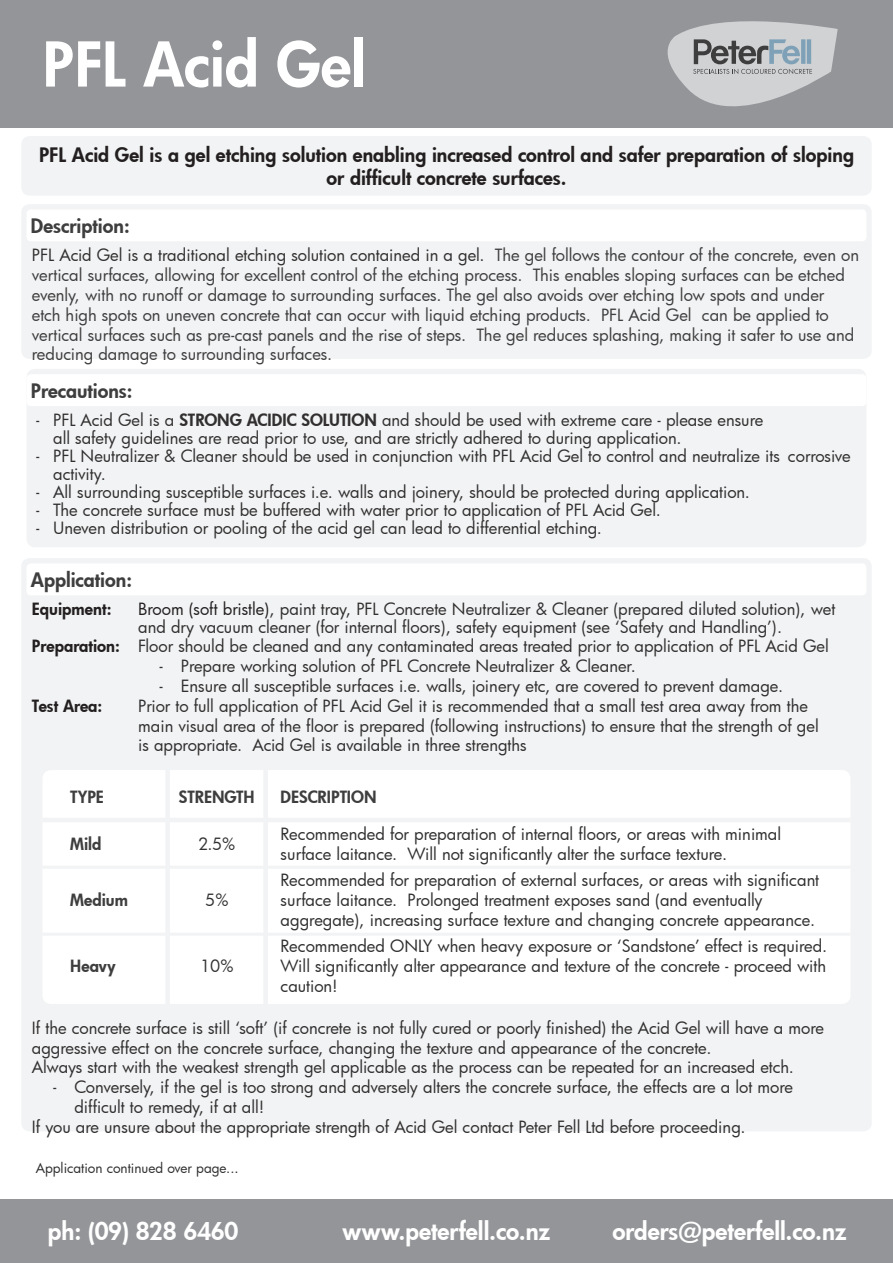
<style>
.page{position:relative;width:893px;height:1263px;background:#fff}
.page>*{position:absolute;margin:0;border:0;box-sizing:border-box;transform-origin:0 0}
.t1{font:800 60px "Futura";color:#fff}
.t2{font:800 24px "Futura";color:#fff}
.t3{font:800 19.5px/23.4px "Futura";color:#231f20;text-align:center}
.t4{font:800 19.5px "Futura";color:#3e3e3f}
.t5{font:16.5px/19.8px "Futura";color:#312f30}
.t6{font:16.5px/19.8px "Futura";color:#3e3e3f}
.t7{font:800 16.5px "Futura";color:#3e3e3f}
.t8{font:800 16.5px "Futura";color:#231f20}
.t9{font:13.5px "Futura";color:#312f30}
.s1{color:#312f30}
.s2{font-weight:800}
.s3{color:#231f20}
.s4{font-weight:800;color:#231f20}
</style>
<div class="page">
<div style="left:21px;top:136px;width:851px;height:60px;background:#f2f3f4;border-radius:9px"></div>
<div style="left:0;top:0;width:893px;height:128px;background:#939598"></div>
<svg style="left:667px;top:21px;width:171px;height:86px"></svg>
<div style="left:0;top:1199px;width:893px;height:64px;background:#939598"></div>
<div style="left:27px;top:369px;width:839px;height:178px;background:#f2f3f4;border-radius:9px"></div>
<div style="left:21px;top:204px;width:851px;height:155px;background:#f2f3f4;border-radius:9px"></div>
<div style="left:27px;top:209px;width:839px;height:32px;background:#fff;border-radius:4px"></div>
<div style="left:27px;top:374px;width:839px;height:32px;background:#fff;border-radius:4px"></div>
<div style="left:21px;top:558px;width:851px;height:573px;background:#f2f3f4;border-radius:9px"></div>
<div style="left:27px;top:563px;width:839px;height:32px;background:#fff;border-radius:4px"></div>
<div style="left:43px;top:770px;width:807px;height:234px;background:#fff;border-radius:9px"></div>
<div style="left:263px;top:770px;width:5px;height:234px;background:#f2f3f4"></div>
<div style="left:165px;top:770px;width:5px;height:234px;background:#f2f3f4"></div>
<hr style="left:43px;top:818px;width:807px;height:4px;background:#f2f3f4">
<hr style="left:43px;top:866px;width:807px;height:3px;background:#f2f3f4">
<hr style="left:43px;top:933px;width:807px;height:3px;background:#f2f3f4">
<p class="t1" style="left:43px;top:24px;width:324px">PFL Acid Gel</p>
<p class="t3" style="left:39px;top:142px;width:816px">PFL Acid Gel is a gel etching solution enabling increased control and safer preparation of sloping or difficult concrete surfaces.</p>
<p class="t4" style="left:31px;top:212px;width:100px">Description:</p>
<p class="t6" style="left:32px;top:245px;width:829px"><span class="s1">PFL Acid Gel is a traditional etching solution contained in a gel.</span> The gel follows the contour of the concrete, even on vertical surfaces, allowing for excellent control of the etching process. This enables sloping surfaces can be etched evenly, with no runoff or damage to surrounding surfaces. The gel also avoids over etching low spots and under<br>etch high spots on uneven concrete that can occur with liquid etching products. PFL Acid Gel can be applied to vertical surfaces such as pre-cast panels and the rise of steps. The gel reduces splashing, making it safer to use and reducing damage to surrounding surfaces.</p>
<p class="t4" style="left:31px;top:377px;width:103px">Precautions:</p>
<p class="t5" style="left:53px;top:411px;width:712px;line-height:18px;text-indent:-17px">- PFL Acid Gel is a <span class="s2">STRONG ACIDIC SOLUTION</span> and should be used with extreme care - please ensure all safety guidelines are read prior to use, and are strictly adhered to during application.</p>
<p class="t5" style="left:53px;top:447px;width:799px;line-height:18px;text-indent:-17px">- PFL Neutralizer &amp; Cleaner should be used in conjunction with PFL Acid Gel to control and neutralize its corrosive activity.</p>
<p class="t5" style="left:36px;top:482px;width:715px">- All surrounding susceptible surfaces i.e. walls and joinery, should be protected during application.</p>
<p class="t5" style="left:36px;top:500px;width:626px">- The concrete surface must be buffered with water prior to application of PFL Acid Gel.</p>
<p class="t5" style="left:36px;top:518px;width:567px">- Uneven distribution or pooling of the acid gel can lead to differential etching.</p>
<p class="t4" style="left:31px;top:566px;width:103px">Application:</p>
<p class="t8" style="left:32px;top:597px;width:81px">Equipment:</p>
<p class="t5" style="left:138px;top:599px;width:699px;line-height:18px"><span class="s3">Broom (soft bristle)</span>, paint tray, PFL Concrete Neutralizer &amp; Cleaner (prepared diluted solution), wet and dry vacuum cleaner (for internal floors), safety equipment (see ‘Safety and Handling’).</p>
<p class="t5" style="left:32px;top:636px;width:798px"><span class="s4">Preparation:</span> Floor should be cleaned and any contaminated areas treated prior to application of PFL Acid Gel</p>
<p class="t5" style="left:159px;top:656px;width:478px">- Prepare working solution of PFL Concrete Neutralizer &amp; Cleaner.</p>
<p class="t5" style="left:159px;top:676px;width:625px">- Ensure all susceptible surfaces i.e. walls, joinery etc, are covered to prevent damage.</p>
<p class="t8" style="left:32px;top:695px;width:72px">Test Area:</p>
<p class="t5" style="left:138px;top:695px;width:682px">Prior to full application of PFL Acid Gel it is recommended that a small test area away from the main visual area of the floor is prepared (following instructions) to ensure that the strength of gel is appropriate. Acid Gel is available in three strengths</p>
<p class="t7" style="left:70px;top:786px;width:35px">TYPE</p>
<p class="t7" style="left:179px;top:786px;width:77px">STRENGTH</p>
<p class="t5" style="left:198px;top:833px;width:39px">2.5%</p>
<p class="t7" style="left:70px;top:832px;width:33px">Mild</p>
<p class="t7" style="left:70px;top:889px;width:59px">Medium</p>
<p class="t7" style="left:70px;top:955px;width:47px">Heavy</p>
<p class="t5" style="left:205px;top:890px;width:25px">5%</p>
<p class="t5" style="left:200px;top:956px;width:35px">10%</p>
<p class="t7" style="left:281px;top:786px;width:97px">DESCRIPTION</p>
<p class="t5" style="left:281px;top:823px;width:502px">Recommended for preparation of internal floors, or areas with minimal surface laitance. Will not significantly alter the surface texture.</p>
<p class="t5" style="left:281px;top:870px;width:540px">Recommended for preparation of external surfaces, or areas with significant surface laitance. Prolonged treatment exposes sand (and eventually aggregate), increasing surface texture and changing concrete appearance.</p>
<p class="t5" style="left:281px;top:936px;width:548px;text-align:justify">Recommended ONLY when heavy exposure or ‘Sandstone’ effect is required.<br>Will significantly alter appearance and texture of the concrete - proceed with caution!</p>
<p class="t5" style="left:32px;top:1017px;width:794px">If the concrete surface is still ‘soft’ (if concrete is not fully cured or poorly finished) the Acid Gel will have a more aggressive effect on the concrete surface, changing the texture and appearance of the concrete.</p>
<p class="t5" style="left:32px;top:1057px;width:763px">Always start with the weakest strength gel applicable as the process can be repeated for an increased etch.</p>
<p class="t5" style="left:74px;top:1077px;width:720px;text-indent:-21px">- Conversely, if the gel is too strong and adversely alters the concrete surface, the effects are a lot more difficult to remedy, if at all!</p>
<p class="t5" style="left:32px;top:1116px;width:715px">If you are unsure about the appropriate strength of Acid Gel contact Peter Fell Ltd before proceeding.</p>
<p class="t9" style="left:36px;top:1159px;width:204px">Application continued over page..<span class="s3">.</span></p>
<p class="t2" style="left:48px;top:1215px;width:192px">ph: (09) 828 6460</p>
<p class="t2" style="left:343px;top:1215px;width:209px">www.peterfell.co.nz</p>
<p class="t2" style="left:612px;top:1215px;width:236px">orders@peterfell.co.nz</p>
</div>
